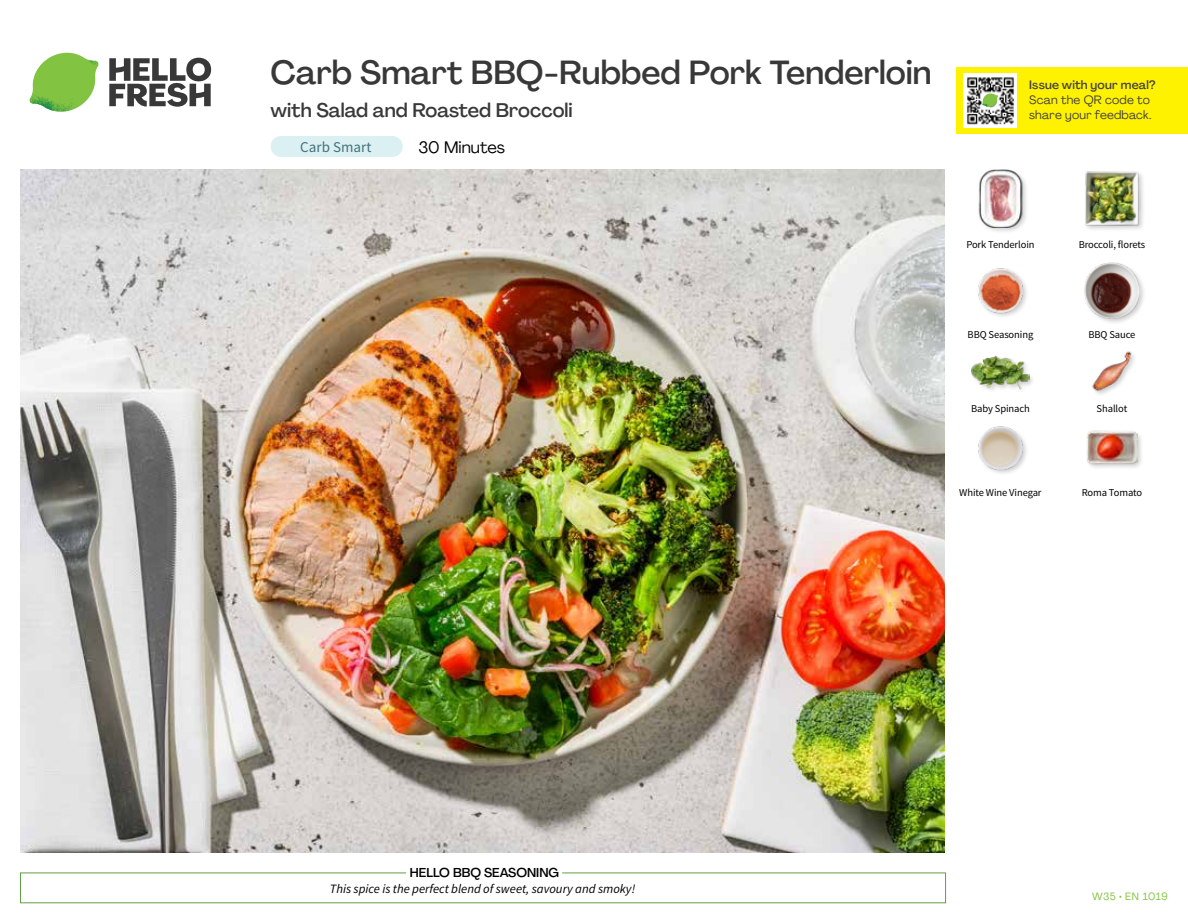
<style>
.page{position:relative;width:1188px;height:918px;background:#fff}
.page>*{position:absolute;margin:0;border:0;box-sizing:border-box;transform-origin:0 0}
.t1{font:500 33px "Agrandir";color:#383839}
.t2{font:500 19.5px "Agrandir";color:#383839}
.t3{font:16.5px "Agrandir";color:#000}
.t4{font:15px "Source Sans Pro";color:#43717b}
.t5{font:italic 12.75px "Source Sans Pro";color:#000}
.t6{font:500 12.75px "Agrandir";color:#000}
.t7{font:12px/15px "Agrandir";letter-spacing:.02em;color:#414042}
.t8{font:500 12px "Agrandir";letter-spacing:.02em;color:#414042}
.t9{font:10.5px "Source Sans Pro";letter-spacing:-.01em;color:#000}
.t10{font:10.5px "Agrandir";letter-spacing:.05em;color:#82c341}
</style>
<div class="page">
<svg style="left:109px;top:57px;width:102px;height:50px"></svg>
<svg style="left:34px;top:53px;width:62px;height:40px"></svg>
<img style="left:67px;top:53px;width:32px;height:26px">
<img style="left:33px;top:75px;width:59px;height:11px">
<img style="left:29px;top:79px;width:61px;height:33px">
<img style="left:65px;top:86px;width:27px;height:25px">
<div style="left:20px;top:873px;width:926px;height:30px;border:1px solid #609f43"></div>
<div style="left:406px;top:865px;width:156px;height:15px;background:#fff"></div>
<img style="left:21px;top:170px;width:924px;height:682px">
<div style="left:1086px;top:430px;width:58px;height:40px;background:#000;opacity:.2"></div>
<img style="left:1087px;top:430px;width:50px;height:40px">
<img style="left:978px;top:426px;width:49px;height:48px">
<img style="left:1092px;top:351px;width:42px;height:43px">
<div style="left:970px;top:354px;width:66px;height:41px;background:#000;opacity:.2"></div>
<img style="left:972px;top:354px;width:57px;height:41px">
<div style="left:1083px;top:261px;width:63px;height:64px;background:#000;opacity:.2"></div>
<img style="left:1083px;top:262px;width:58px;height:57px">
<img style="left:978px;top:268px;width:49px;height:48px">
<div style="left:1084px;top:170px;width:62px;height:62px;background:#000;opacity:.2"></div>
<img style="left:1084px;top:170px;width:57px;height:57px">
<div style="left:978px;top:169px;width:51px;height:65px;background:#000;opacity:.2"></div>
<img style="left:978px;top:170px;width:51px;height:57px">
<div style="left:271px;top:136px;width:132px;height:21px;background:#dbf0f2;border-radius:10px"></div>
<div style="left:956px;top:67px;width:232px;height:67px;background:#fff200"></div>
<img style="left:964px;top:74px;width:52px;height:54px">
<svg style="left:982px;top:93px;width:16px;height:14px"></svg>
<h1 class="t1" style="left:271px;top:52px;width:662px">Carb Smart BBQ-Rubbed Pork Tenderloin</h1>
<h2 class="t2" style="left:271px;top:98px;width:304px">with Salad and Roasted Broccoli</h2>
<h3 class="t3" style="left:418px;top:137px;width:88px">30 Minutes</h3>
<h3 class="t4" style="left:300px;top:138px;width:73px">Carb Smart</h3>
<p class="t8" style="left:1029px;top:77px;width:128px">Issue with your meal?</p>
<p class="t7" style="left:1029px;top:92px;width:124px">Scan the QR code to share your feedback.</p>
<p class="t9" style="left:966px;top:238px;width:70px">Pork Tenderloin</p>
<p class="t9" style="left:1079px;top:238px;width:68px">Broccoli, florets</p>
<p class="t9" style="left:968px;top:328px;width:67px">BBQ Seasoning</p>
<p class="t9" style="left:1088px;top:328px;width:49px">BBQ Sauce</p>
<p class="t9" style="left:971px;top:402px;width:60px">Baby Spinach</p>
<p class="t9" style="left:1097px;top:402px;width:32px">Shallot</p>
<p class="t9" style="left:959px;top:486px;width:84px">White Wine Vinegar</p>
<p class="t9" style="left:1082px;top:486px;width:62px">Roma Tomato</p>
<p class="t6" style="left:410px;top:864px;width:151px">HELLO BBQ SEASONING</p>
<p class="t5" style="left:330px;top:881px;width:307px">This spice is the perfect blend of sweet, savoury and smoky!</p>
<p class="t10" style="left:1092px;top:890px;width:77px">W35 • EN 1019</p>
</div>
